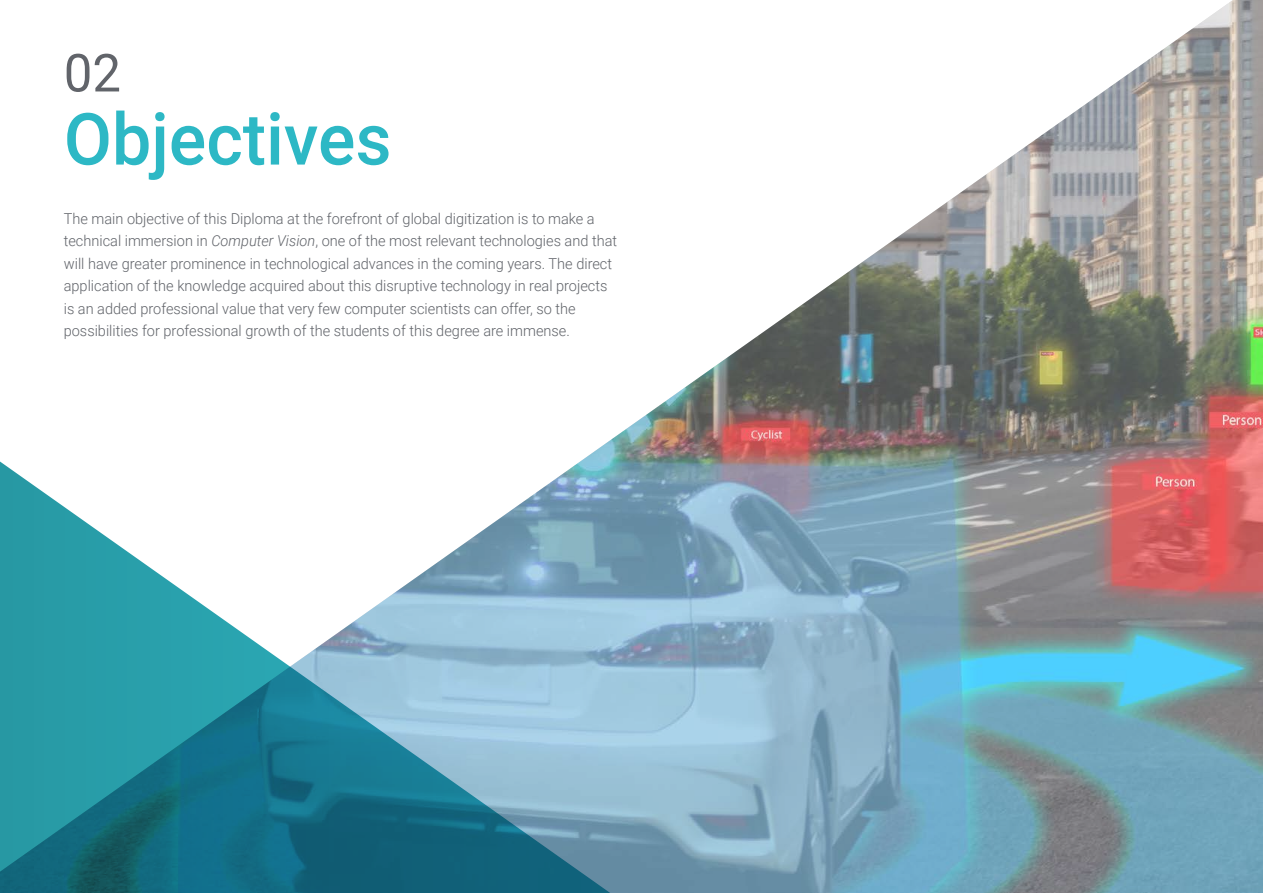
<style>
.page{position:relative;width:1263px;height:893px;background:#fff}
.page>*{position:absolute;margin:0;border:0;box-sizing:border-box;transform-origin:0 0}
.t1{font:500 72px "Roboto";color:#2db8c5}
.t2{font:52.5px "Roboto";color:#61646a}
.t3{font:300 15px/22.5px "Roboto";color:#61646a}
.s1{font-style:italic}
</style>
<div class="page">
<img style="left:602px;top:0;width:661px;height:893px">
<svg style="left:0;top:446px;width:640px;height:447px"></svg>
<h2 class="t2" style="left:64px;top:36px;width:59px">02</h2>
<h1 class="t1" style="left:64px;top:89px;width:329px">Objectives</h1>
<p class="t3" style="left:64px;top:207px;width:555px">The main objective of this Diploma at the forefront of global digitization is to make a technical immersion in <span class="s1">Computer Vision</span>, one of the most relevant technologies and that will have greater prominence in technological advances in the coming years. The direct application of the knowledge acquired about this disruptive technology in real projects is an added professional value that very few computer scientists can offer, so the possibilities for professional growth of the students of this degree are immense.</p>
</div>
